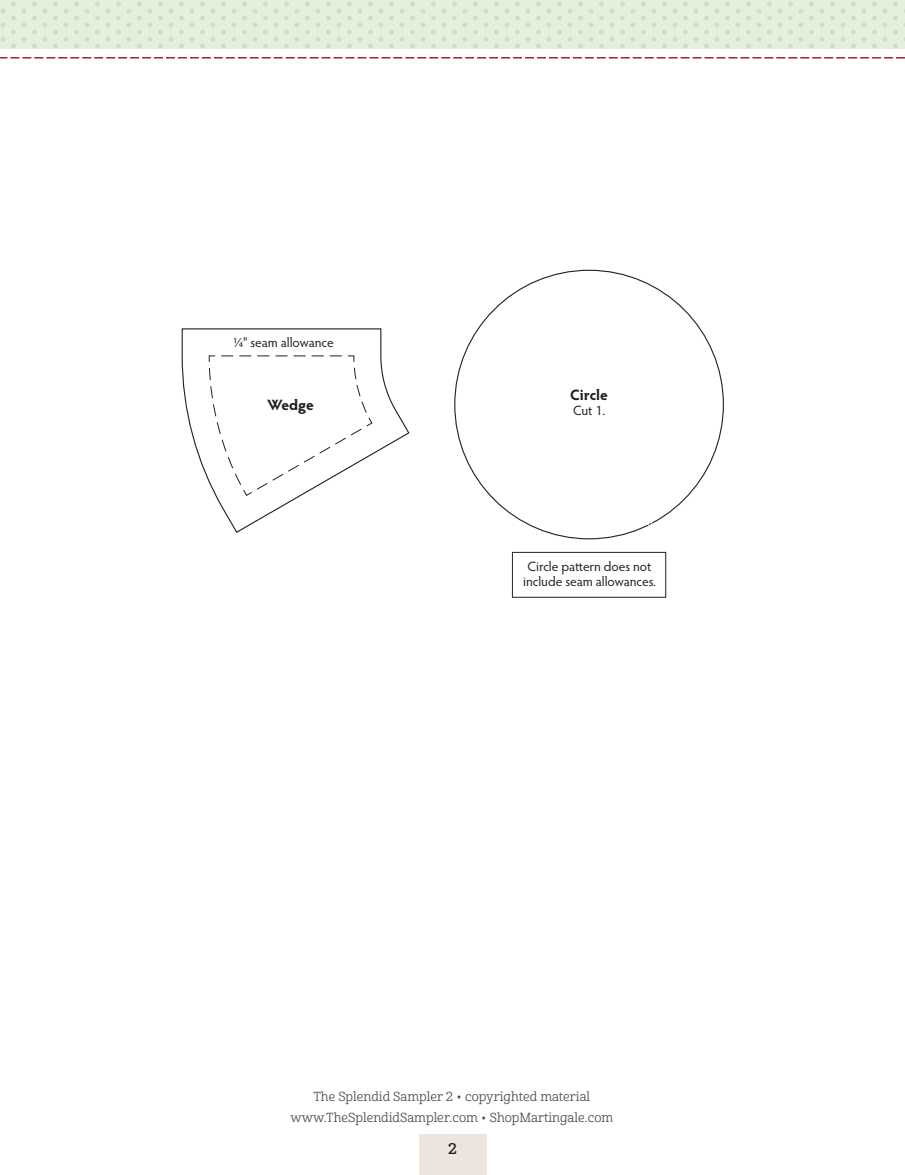
<style>
.page{position:relative;width:905px;height:1175px;background:#fff}
.page>*{position:absolute;margin:0;border:0;box-sizing:border-box;transform-origin:0 0}
.t1{font:700 15px "Hypatia Sans Pro";color:#231f20}
.t2{font:15px "Cabrito Nor Dem";color:#231f20}
.t3{font:13.5px/15px "Hypatia Sans Pro";color:#231f20;text-align:center}
.t4{font:12.75px/21px "Cabrito Nor Reg";color:#4b4c4d;text-align:center}
.s1{font-size:19.5px}
</style>
<div class="page">
<div style="left:418px;top:1134px;width:68px;height:40px;background:#ece5df"></div>
<svg style="left:0;top:0;width:904px;height:49px;fill:#e5efdc"></svg>
<svg style="left:0;top:57px;width:904px;height:1px"></svg>
<svg style="left:181px;top:328px;width:229px;height:205px"></svg>
<svg style="left:208px;top:355px;width:165px;height:141px"></svg>
<div style="left:512px;top:552px;width:154px;height:45px;border:1px solid #231f20"></div>
<p class="t3" style="left:234px;top:334px;width:102px">1/4" seam allowance</p>
<p class="t1" style="left:570px;top:388px;width:39px">Circle</p>
<p class="t1" style="left:267px;top:398px;width:48px">Wedge</p>
<p class="t3" style="left:573px;top:402px;width:34px">Cut 1.</p>
<p class="t3" style="left:523px;top:559px;width:134px">Circle pattern does not include seam allowances.</p>
<p class="t4" style="left:290px;top:1086px;width:324px">The Splendid Sampler 2 <span class="s1">•</span> copyrighted material www.TheSplendidSampler.com <span class="s1">•</span> ShopMartingale.com</p>
<p class="t2" style="left:448px;top:1142px;width:10px">2</p>
</div>
